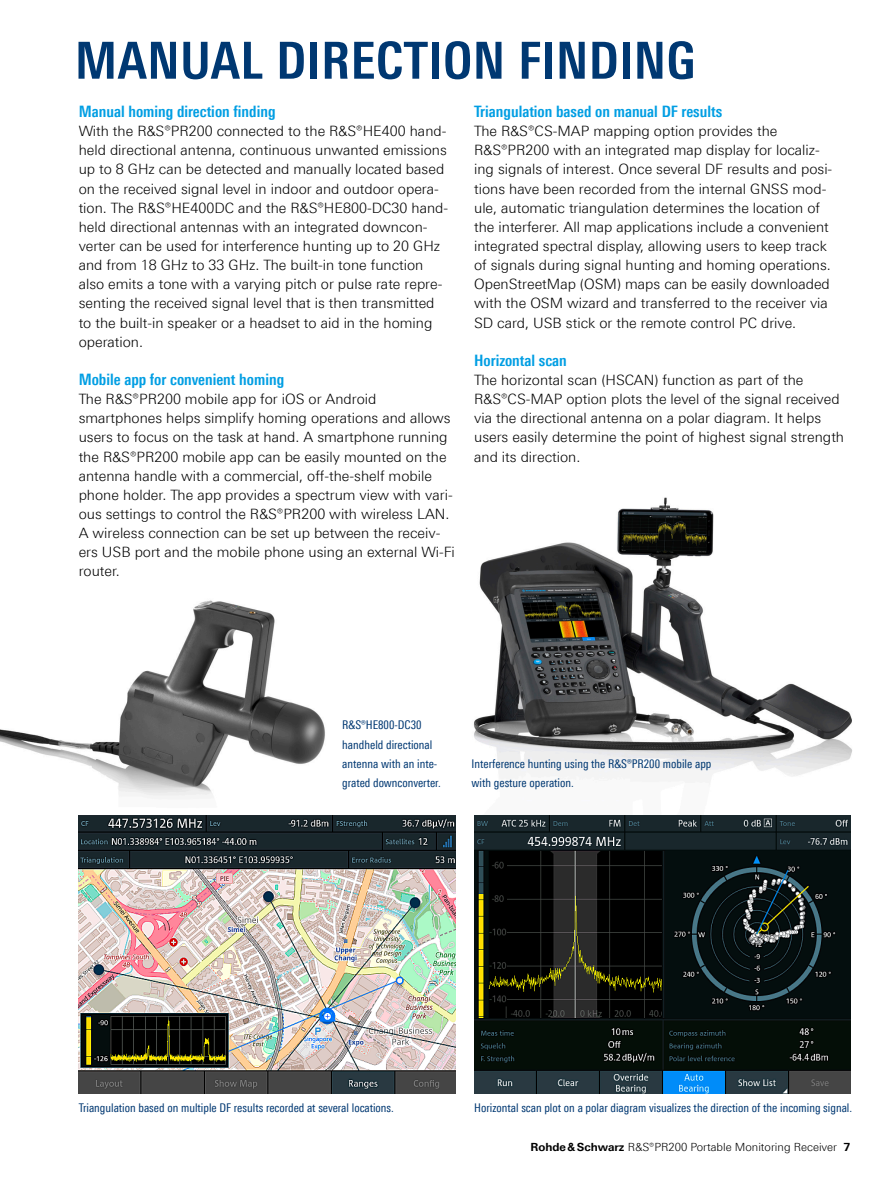
<style>
.page{position:relative;width:893px;height:1191px;background:#fff}
.page>*{position:absolute;margin:0;border:0;box-sizing:border-box;transform-origin:0 0}
.Seiten_Headline_34Pt{font:700 51px "Linotype Univers 620 Cn";letter-spacing:.01em;color:#003872}
.Absatzfett_cyan{font:700 15.75px "Linotype Univers 620 Cn";color:#009ee3}
.Haupttext_ohne_Absta{font:300 14.25px/19.2px "Linotype Univers 330";color:#000}
.Bildunterschrift{font:12px/19.2px "Linotype Univers 420 Cn";color:#003872}
.t1{font:300 11.25px "Linotype Univers 330";color:#000}
.s1{font-family:"Linotype Univers 630";font-weight:700}
</style>
<div class="page">
<img style="left:0;top:600px;width:325px;height:298px">
<img style="left:473px;top:497px;width:379px;height:343px">
<img style="left:79px;top:815px;width:376px;height:278px">
<img style="left:474px;top:815px;width:376px;height:278px">
<p class="Seiten_Headline_34Pt" style="left:75px;top:30px;width:622px">MANUAL DIRECTION FINDING</p>
<p class="Absatzfett_cyan" style="left:79px;top:102px;width:198px">Manual homing direction finding</p>
<p class="Haupttext_ohne_Absta" style="left:79px;top:121px;width:371px">With the R&amp;S®PR200 connected to the R&amp;S®HE400 hand&shy;held directional antenna, continuous unwanted emissions up to 8 GHz can be detected and manually located based on the received signal level in indoor and outdoor opera&shy;tion. The R&amp;S®HE400DC and the R&amp;S®HE800-DC30 hand&shy;held directional antennas with an integrated downcon&shy;verter can be used for interference hunting up to 20 GHz and from 18 GHz to 33 GHz. The built-in tone function also emits a tone with a varying pitch or pulse rate repre&shy;senting the received signal level that is then transmitted to the built-in speaker or a headset to aid in the homing operation.</p>
<p class="Absatzfett_cyan" style="left:79px;top:370px;width:207px">Mobile app for convenient homing</p>
<p class="Haupttext_ohne_Absta" style="left:79px;top:389px;width:378px">The R&amp;S®PR200 mobile app for iOS or Android smartphones helps simplify homing operations and allows users to focus on the task at hand. A smartphone running the R&amp;S®PR200 mobile app can be easily mounted on the antenna handle with a commercial, off-the-shelf mobile phone holder. The app provides a spectrum view with vari&shy;ous settings to control the R&amp;S®PR200 with wireless LAN.<br>A wireless connection can be set up between the receiv&shy;ers USB port and the mobile phone using an external Wi-Fi router.</p>
<p class="Absatzfett_cyan" style="left:474px;top:102px;width:249px">Triangulation based on manual DF results</p>
<p class="Haupttext_ohne_Absta" style="left:474px;top:121px;width:360px">The R&amp;S®CS-MAP mapping option provides the R&amp;S®PR200 with an integrated map display for localiz&shy;ing signals of interest. Once several DF results and posi&shy;tions have been recorded from the internal GNSS mod&shy;ule, automatic triangulation determines the location of the interferer. All map applications include a convenient integrated spectral display, allowing users to keep track of signals during signal hunting and homing operations.<br>OpenStreetMap (OSM) maps can be easily downloaded with the OSM wizard and transferred to the receiver via SD card, USB stick or the remote control PC drive.</p>
<p class="Absatzfett_cyan" style="left:474px;top:351px;width:94px">Horizontal scan</p>
<p class="Haupttext_ohne_Absta" style="left:474px;top:370px;width:372px">The horizontal scan (HSCAN) function as part of the R&amp;S®CS-MAP option plots the level of the signal received via the directional antenna on a polar diagram. It helps users easily determine the point of highest signal strength and its direction.</p>
<p class="Bildunterschrift" style="left:342px;top:715px;width:100px">R&amp;S®HE800-DC30 handheld directional antenna with an inte&shy;grated downconverter.</p>
<p class="Bildunterschrift" style="left:472px;top:754px;width:241px">Interference hunting using the R&amp;S®PR200 mobile app with gesture operation.</p>
<p class="Bildunterschrift" style="left:79px;top:1098px;width:317px">Triangulation based on multiple DF results recorded at several locations.</p>
<p class="Bildunterschrift" style="left:474px;top:1098px;width:380px">Horizontal scan plot on a polar diagram visualizes the direction of the incoming signal.</p>
<p class="t1" style="left:530px;top:1140px;width:321px"><span class="s1">Rohde&amp;Schwarz</span> R&amp;S®PR200 Portable Monitoring Receiver <span class="s1">7</span></p>
</div>
